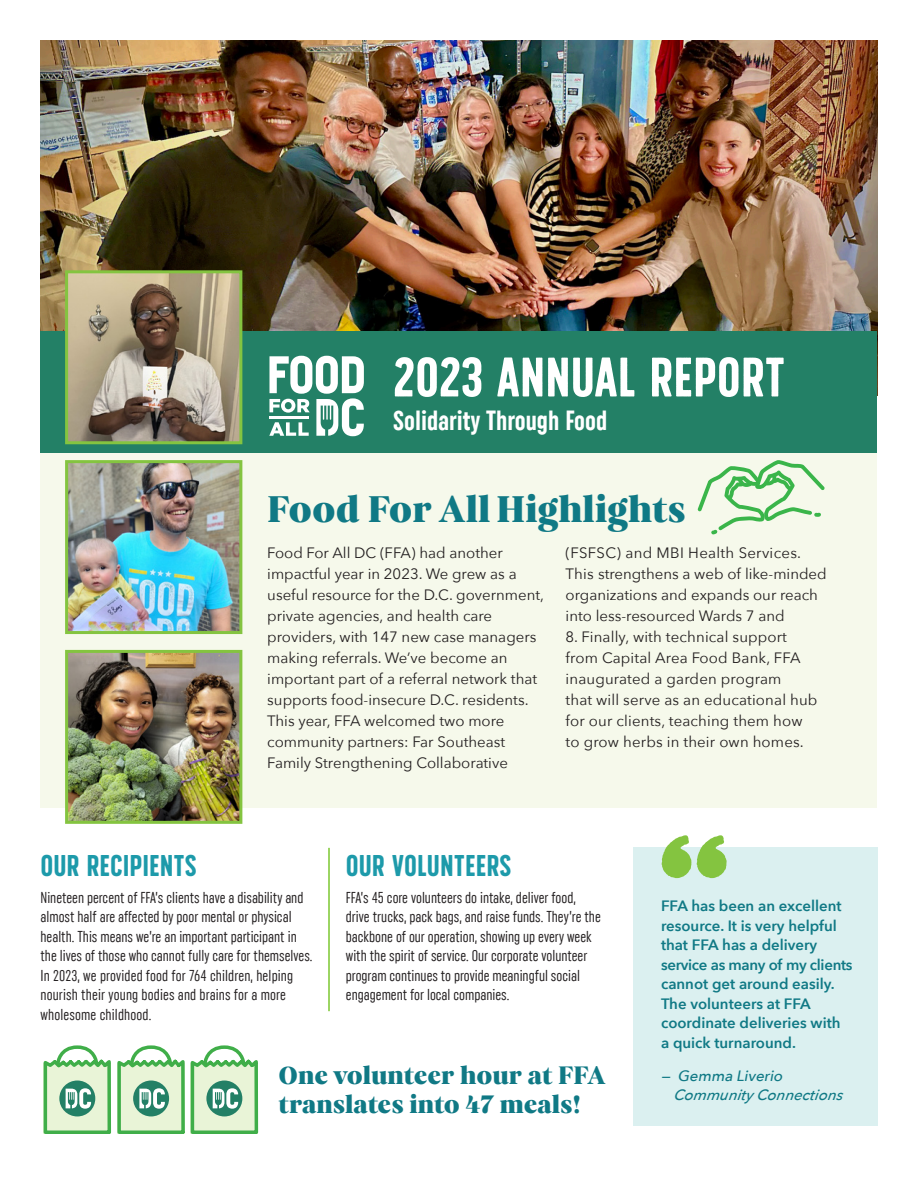
<style>
.page{position:relative;width:918px;height:1188px;background:#fff}
.page>*{position:absolute;margin:0;border:0;box-sizing:border-box;transform-origin:0 0}
.H1_NEW{font:55.5px "SS Nickson Six";color:#fff}
.H1_NEW-2{font:37.5px "Carelia Upright";color:#107985}
.H1_NEW-3{font:30px "SS Nickson Six";color:#1d9aaa}
.NEWER_BODY{font:700 extra-condensed 27.6px "Uniform";color:#fff}
.t1{font:25.5px/28.5px "Carelia Upright";color:#107985}
.NEWER_BODY-2{font:extra-condensed 15.75px/19.5px "Uniform";color:#231f20}
.NEW_INTRO_BODY{font:15px/21px "Avenir Next";color:#231f20}
.NEW_QUOTE{font:600 15px/19.5px "Avenir Next";color:#107985}
.NEW_NAME{font:italic 500 15px/19.5px "Avenir Next";color:#107985}
.s1{font-style:inherit}
</style>
<div class="page">
<div style="left:633px;top:848px;width:245px;height:278px;background:#dbf0f0"></div>
<div style="left:40px;top:444px;width:838px;height:364px;background:#f6f9eb"></div>
<img style="left:40px;top:40px;width:838px;height:292px">
<div style="left:40px;top:332px;width:838px;height:121px;background:#238066"></div>
<svg style="left:269px;top:356px;width:95px;height:80px"></svg>
<img style="left:69px;top:464px;width:169px;height:166px">
<div style="left:65px;top:460px;width:177px;height:174px;border:3px solid #84c440"></div>
<img style="left:69px;top:654px;width:169px;height:166px">
<div style="left:65px;top:650px;width:177px;height:174px;border:3px solid #84c440"></div>
<img style="left:69px;top:274px;width:169px;height:166px">
<div style="left:65px;top:270px;width:177px;height:174px;border:3px solid #84c440"></div>
<svg style="left:662px;top:835px;width:65px;height:43px"></svg>
<svg style="left:43px;top:1045px;width:216px;height:89px"></svg>
<hr style="left:328px;top:848px;width:2px;height:163px;background:#7cc731">
<svg style="left:698px;top:460px;width:127px;height:74px"></svg>
<p class="H1_NEW" style="left:393px;top:344px;width:394px">2023 ANNUAL REPORT</p>
<p class="NEWER_BODY" style="left:393px;top:405px;width:215px">Solidarity Through Food</p>
<p class="H1_NEW-2" style="left:267px;top:487px;width:420px">Food For All Highlights</p>
<p class="NEW_INTRO_BODY" style="left:267px;top:541px;width:278px">Food For All DC (FFA) had another impactful year in 2023. We grew as a useful resource for the D.C. government, private agencies, and health care providers, with 147 new case managers making referrals. We’ve become an important part of a referral network that supports food-insecure D.C. residents.</p>
<p class="NEW_INTRO_BODY" style="left:267px;top:709px;width:242px">This year, FFA welcomed two more community partners: Far Southeast<br>Family Strengthening Collaborative</p>
<p class="NEW_INTRO_BODY" style="left:566px;top:541px;width:263px">(FSFSC) and MBI Health Services.<br>This strengthens a web of like-minded organizations and expands our reach into less-resourced Wards 7 and</p>
<p class="NEW_INTRO_BODY" style="left:566px;top:625px;width:253px">8. Finally, with technical support from Capital Area Food Bank, FFA inaugurated a garden program<br>that will serve as an educational hub for our clients, teaching them how to grow herbs in their own homes.</p>
<p class="H1_NEW-3" style="left:40px;top:848px;width:158px">OUR RECIPIENTS</p>
<p class="NEWER_BODY-2" style="left:40px;top:887px;width:274px">Nineteen percent of FFA’s clients have a disability and almost half are affected by poor mental or physical health. This means we’re an important participant in the lives of those who cannot fully care for themselves.<br>In 2023, we provided food for 764 children, helping nourish their young bodies and brains for a more wholesome childhood.</p>
<p class="H1_NEW-3" style="left:346px;top:848px;width:167px">OUR VOLUNTEERS</p>
<p class="NEWER_BODY-2" style="left:346px;top:887px;width:256px">FFA’s 45 core volunteers do intake, deliver food, drive trucks, pack bags, and raise funds. They’re the backbone of our operation, showing up every week with the spirit of service. Our corporate volunteer program continues to provide meaningful social engagement for local companies.</p>
<h3 class="t1" style="left:279px;top:1061px;width:329px">One volunteer hour at FFA translates into 47 meals!</h3>
<p class="NEW_QUOTE" style="left:661px;top:896px;width:193px">FFA has been an excellent resource. It is very helpful that FFA has a delivery service as many of my clients cannot get around easily.<br>The volunteers at FFA coordinate deliveries with<br>a quick turnaround.</p>
<p class="NEW_NAME" style="left:674px;top:1065px;width:175px;text-indent:-13px"><span class="s1">— Gemma Liverio<br></span>Community Connections</p>
</div>
